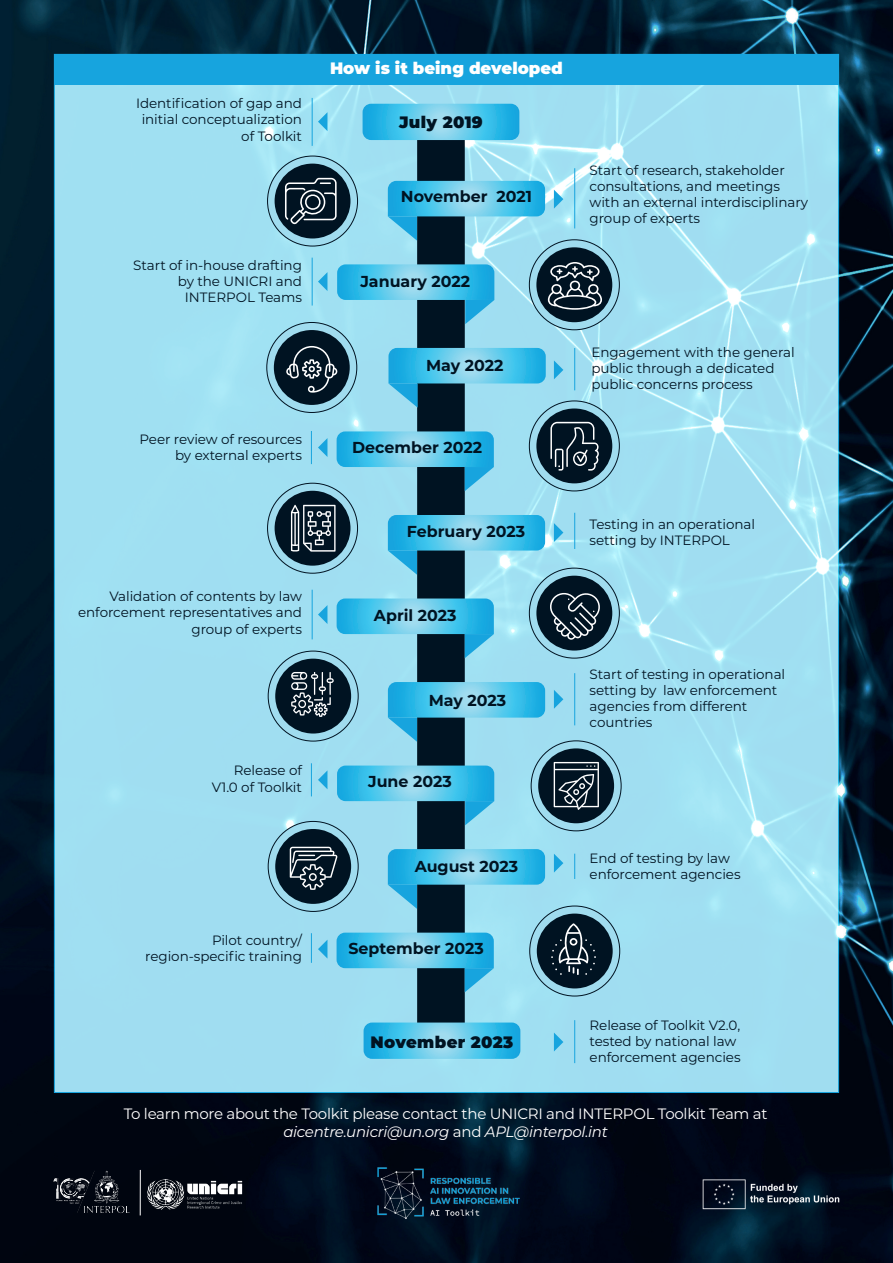
<style>
.page{position:relative;width:893px;height:1263px;background:#fff}
.page>*{position:absolute;margin:0;border:0;box-sizing:border-box;transform-origin:0 0}
.t1{font:900 16.5px "Montserrat";color:#fff}
.t2{font:900 16.5px "Montserrat";letter-spacing:.02em;color:#001322}
.t3{font:700 15.9px "Montserrat";color:#001322}
.t4{font:15px/18px "Montserrat";letter-spacing:-.02em;color:#fff;text-align:center}
.t5{font:13.5px/16.2px "Montserrat";letter-spacing:-.005em;color:#001322;text-align:right}
.s1{font-style:italic}
</style>
<div class="page">
<img style="left:0;top:0;width:893px;height:1263px">
<div style="left:54px;top:54px;width:785px;height:1039px;background:#a0dcef;border:1px solid #17a4de"></div>
<img style="left:700px;top:1176px;width:143px;height:36px">
<img style="left:147px;top:1179px;width:95px;height:31px">
<hr style="left:140px;top:1170px;width:1px;height:45px;background:#fff">
<img style="left:43px;top:1164px;width:97px;height:55px">
<img style="left:364px;top:1158px;width:165px;height:67px">
<div style="left:417px;top:127px;width:48px;height:931px;background:#001322;border-radius:4px"></div>
<svg style="left:337px;top:765px;width:157px;height:60px"></svg>
<svg style="left:337px;top:933px;width:157px;height:59px"></svg>
<svg style="left:388px;top:849px;width:157px;height:60px"></svg>
<div style="left:54px;top:54px;width:785px;height:31px;background:#17a4de"></div>
<svg style="left:337px;top:264px;width:157px;height:60px"></svg>
<svg style="left:318px;top:272px;width:9px;height:19px"></svg>
<svg style="left:388px;top:348px;width:158px;height:60px"></svg>
<svg style="left:337px;top:598px;width:157px;height:60px"></svg>
<svg style="left:318px;top:438px;width:9px;height:19px"></svg>
<svg style="left:318px;top:771px;width:9px;height:18px"></svg>
<svg style="left:318px;top:940px;width:9px;height:18px"></svg>
<svg style="left:318px;top:605px;width:9px;height:19px"></svg>
<svg style="left:388px;top:181px;width:157px;height:60px"></svg>
<svg style="left:554px;top:190px;width:9px;height:19px"></svg>
<svg style="left:337px;top:431px;width:157px;height:60px"></svg>
<svg style="left:388px;top:682px;width:157px;height:60px"></svg>
<svg style="left:388px;top:515px;width:157px;height:60px"></svg>
<svg style="left:554px;top:523px;width:9px;height:19px"></svg>
<svg style="left:554px;top:690px;width:9px;height:19px"></svg>
<svg style="left:554px;top:1033px;width:9px;height:18px"></svg>
<svg style="left:554px;top:854px;width:9px;height:18px"></svg>
<hr style="left:312px;top:258px;width:1px;height:48px;background:#17a4de">
<hr style="left:312px;top:98px;width:1px;height:48px;background:#17a4de">
<hr style="left:312px;top:590px;width:1px;height:49px;background:#17a4de">
<hr style="left:574px;top:168px;width:1px;height:60px;background:#17a4de">
<hr style="left:311px;top:431px;width:1px;height:33px;background:#17a4de">
<hr style="left:311px;top:763px;width:1px;height:33px;background:#17a4de">
<hr style="left:311px;top:933px;width:1px;height:30px;background:#17a4de">
<hr style="left:574px;top:348px;width:1px;height:42px;background:#17a4de">
<hr style="left:574px;top:513px;width:1px;height:36px;background:#17a4de">
<hr style="left:574px;top:673px;width:1px;height:52px;background:#17a4de">
<hr style="left:574px;top:1020px;width:1px;height:43px;background:#17a4de">
<svg style="left:574px;top:854px;width:1px;height:25px"></svg>
<svg style="left:267px;top:322px;width:90px;height:90px"></svg>
<div style="left:274px;top:330px;width:76px;height:75px;background:#001322;border-radius:50%"></div>
<svg style="left:531px;top:741px;width:90px;height:90px"></svg>
<div style="left:538px;top:748px;width:76px;height:75px;background:#001322;border-radius:50%"></div>
<svg style="left:268px;top:821px;width:90px;height:90px"></svg>
<div style="left:275px;top:829px;width:76px;height:75px;background:#001322;border-radius:50%"></div>
<svg style="left:529px;top:401px;width:90px;height:90px"></svg>
<div style="left:536px;top:408px;width:76px;height:75px;background:#001322;border-radius:50%"></div>
<svg style="left:550px;top:422px;width:49px;height:49px"></svg>
<svg style="left:529px;top:568px;width:90px;height:90px"></svg>
<div style="left:536px;top:576px;width:76px;height:74px;background:#001322;border-radius:50%"></div>
<svg style="left:550px;top:593px;width:51px;height:47px"></svg>
<svg style="left:268px;top:651px;width:90px;height:90px"></svg>
<div style="left:275px;top:659px;width:76px;height:74px;background:#001322;border-radius:50%"></div>
<svg style="left:291px;top:672px;width:43px;height:45px"></svg>
<svg style="left:268px;top:483px;width:90px;height:90px"></svg>
<div style="left:275px;top:491px;width:75px;height:75px;background:#001322;border-radius:50%"></div>
<svg style="left:291px;top:505px;width:45px;height:47px"></svg>
<svg style="left:268px;top:156px;width:90px;height:90px"></svg>
<div style="left:275px;top:164px;width:75px;height:74px;background:#001322;border-radius:50%"></div>
<svg style="left:285px;top:178px;width:52px;height:46px"></svg>
<svg style="left:529px;top:240px;width:90px;height:90px"></svg>
<div style="left:536px;top:247px;width:76px;height:75px;background:#001322;border-radius:50%"></div>
<svg style="left:548px;top:262px;width:54px;height:48px"></svg>
<svg style="left:364px;top:1022px;width:156px;height:37px"></svg>
<svg style="left:530px;top:906px;width:90px;height:90px"></svg>
<div style="left:537px;top:913px;width:76px;height:75px;background:#001322;border-radius:50%"></div>
<svg style="left:363px;top:104px;width:156px;height:36px"></svg>
<svg style="left:318px;top:112px;width:9px;height:19px"></svg>
<svg style="left:554px;top:360px;width:9px;height:19px"></svg>
<svg style="left:286px;top:346px;width:52px;height:47px"></svg>
<svg style="left:554px;top:762px;width:45px;height:48px"></svg>
<svg style="left:551px;top:923px;width:45px;height:52px"></svg>
<svg style="left:290px;top:847px;width:47px;height:43px"></svg>
<p class="t5" style="left:136px;top:95px;width:167px">Identification of gap and initial conceptualization of Toolkit</p>
<p class="t5" style="left:133px;top:256px;width:170px">Start of in-house drafting by the UNICRI and<br>INTERPOL Teams</p>
<p class="t5" style="left:140px;top:431px;width:164px">Peer review of resources by external experts</p>
<p class="t5" style="left:78px;top:588px;width:225px">Validation of contents by law enforcement representatives and group of experts</p>
<p class="t5" style="left:212px;top:762px;width:92px">Release of<br>V1.0 of Toolkit</p>
<p class="t5" style="left:145px;top:931px;width:158px">Pilot country/ region-specific training</p>
<p class="t1" style="left:330px;top:56px;width:234px">How is it being developed</p>
<p class="t2" style="left:399px;top:110px;width:85px">July 2019</p>
<p class="t3" style="left:401px;top:184px;width:133px">November 2021</p>
<p class="t3" style="left:360px;top:270px;width:111px">January 2022</p>
<p class="t3" style="left:426px;top:354px;width:79px">May 2022</p>
<p class="t3" style="left:352px;top:436px;width:131px">December 2022</p>
<p class="t3" style="left:407px;top:520px;width:120px">February 2023</p>
<p class="t3" style="left:374px;top:604px;width:84px">April 2023</p>
<p class="t3" style="left:429px;top:688px;width:79px">May 2023</p>
<p class="t3" style="left:368px;top:770px;width:85px">June 2023</p>
<p class="t3" style="left:415px;top:855px;width:105px">August 2023</p>
<p class="t3" style="left:348px;top:937px;width:137px">September 2023</p>
<p class="t2" style="left:371px;top:1029px;width:144px">November 2023</p>
<p class="t5" style="left:590px;top:161px;width:220px;text-align:left">Start of research, stakeholder consultations, and meetings with an external interdisciplinary group of experts</p>
<p class="t5" style="left:591px;top:343px;width:205px;text-align:left">Engagement with the general public through a dedicated public concerns process</p>
<p class="t5" style="left:590px;top:515px;width:167px;text-align:left">Testing in an operational setting by INTERPOL</p>
<p class="t5" style="left:590px;top:665px;width:197px;text-align:left">Start of testing in operational setting by law enforcement agencies from different countries</p>
<p class="t5" style="left:590px;top:849px;width:153px;text-align:left">End of testing by law enforcement agencies</p>
<p class="t5" style="left:590px;top:1017px;width:153px;text-align:left">Release of Toolkit V2.0, tested by national law enforcement agencies</p>
<p class="t4" style="left:124px;top:1104px;width:645px">To learn more about the Toolkit please contact the UNICRI and INTERPOL Toolkit Team at <span class="s1">aicentre.unicri@un.org</span> and <span class="s1">APL@interpol.int</span></p>
</div>
